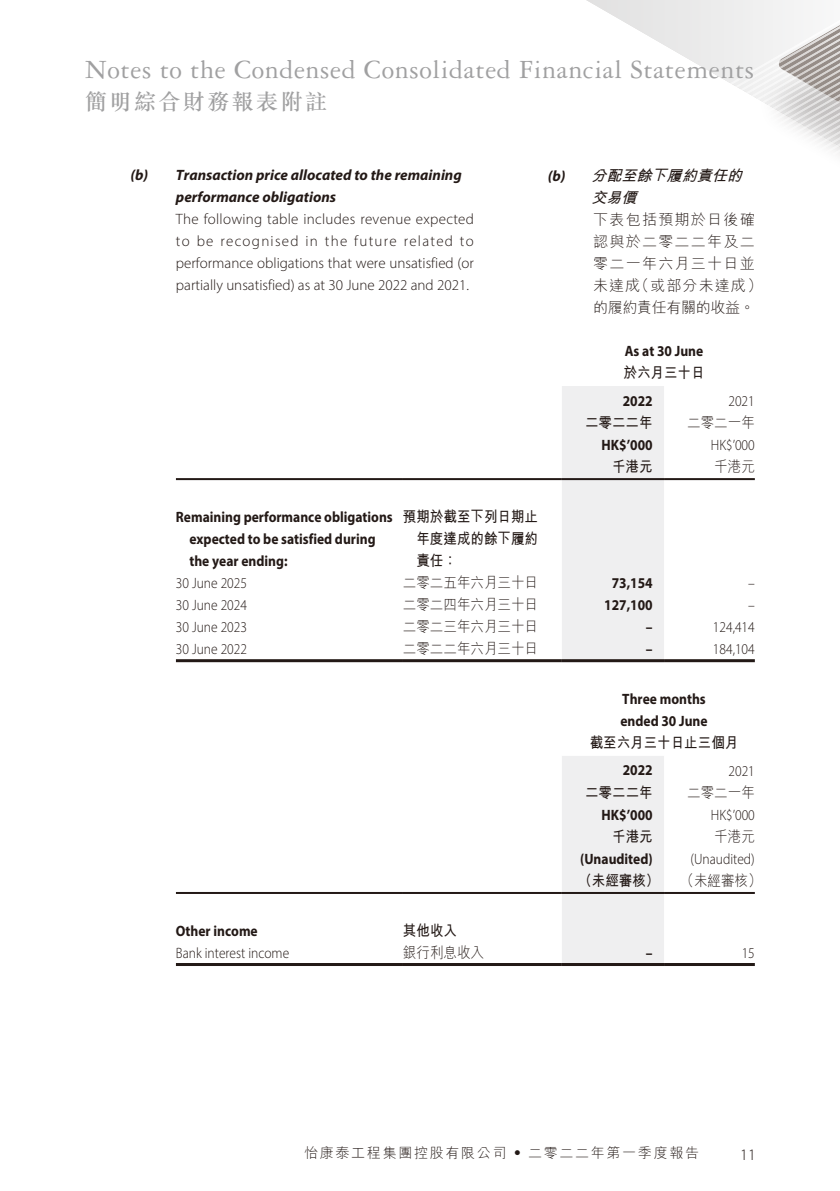
<style>
.page{position:relative;width:840px;height:1191px;background:#fff}
.page>*{position:absolute;margin:0;border:0;box-sizing:border-box;transform-origin:0 0}
.t1{font:28px "Garamond 3 LT Std";letter-spacing:.02em;color:#a0a0a1}
.t2{font:500 22px "M Sung HK";letter-spacing:.11em;color:#a0a0a1}
.t3{font:300 16px "Myriad Pro";color:#231916}
.t4{font:700 15px/22px "Myriad Pro";color:#231916;scale:.9 1}
.t5{font:300 15px/22px "Myriad Pro";color:#231916;text-align:justify}
.t6{font:300 15px "Myriad Pro";color:#231916;scale:.9 1}
.t7{font:300 15px "M Hei HK";color:#231916;scale:.9 1}
.t8{font:700 15px/22px "M Hei HK";color:#231916;text-align:justify;scale:.9 1}
.t9{font:italic 700 15px/22px "Myriad Pro";color:#231916}
.t10{font:300 15px/22px "M Hei HK";letter-spacing:.085em;color:#231916}
.t11{font:italic 700 15px/22px "M Hei HK";color:#231916}
.t12{font:300 14px "M Hei HK";letter-spacing:.12em;color:#231916}
.s1{font-family:"Myriad Pro"}
</style>
<div class="page">
<svg style="left:586px;top:0;width:92px;height:53px"></svg>
<svg style="left:678px;top:0;width:154px;height:149px"></svg>
<img style="left:832px;top:25px;width:7px;height:129px">
<div style="left:561px;top:386px;width:102px;height:273px;background:#efeff0"></div>
<hr style="left:176px;top:478px;width:227px;height:2px;background:#231916">
<hr style="left:403px;top:478px;width:158px;height:2px;background:#231916">
<hr style="left:561px;top:478px;width:102px;height:2px;background:#231916">
<hr style="left:663px;top:478px;width:91px;height:2px;background:#231916">
<hr style="left:176px;top:659px;width:227px;height:3px;background:#231916">
<hr style="left:403px;top:659px;width:158px;height:3px;background:#231916">
<hr style="left:561px;top:659px;width:102px;height:3px;background:#231916">
<hr style="left:663px;top:659px;width:91px;height:3px;background:#231916">
<div style="left:562px;top:756px;width:101px;height:207px;background:#efeff0"></div>
<hr style="left:176px;top:892px;width:227px;height:2px;background:#231916">
<hr style="left:403px;top:892px;width:158px;height:2px;background:#231916">
<hr style="left:561px;top:892px;width:102px;height:2px;background:#231916">
<hr style="left:663px;top:892px;width:91px;height:2px;background:#231916">
<hr style="left:176px;top:963px;width:227px;height:3px;background:#231916">
<hr style="left:403px;top:963px;width:158px;height:3px;background:#231916">
<hr style="left:561px;top:963px;width:102px;height:3px;background:#231916">
<hr style="left:663px;top:963px;width:91px;height:3px;background:#231916">
<h1 class="t1" style="left:85px;top:55px;width:670px">Notes to the Condensed Consolidated Financial Statements</h1>
<h2 class="t2" style="left:85px;top:87px;width:243px">簡明綜合財務報表附註</h2>
<p class="t9" style="left:176px;top:163px;width:287px;text-indent:-45px">(b) Transaction price allocated to the remaining performance obligations</p>
<p class="t5" style="left:176px;top:208px;width:299px">The following table includes revenue expected to be recognised in the future related to performance obligations that were unsatisfied (or partially unsatisfied) as at 30 June 2022 and 2021.</p>
<p class="t11" style="left:591px;top:163px;width:157px;text-indent:-44px"><span class="s1">( b )</span> 分配至餘下履約責任的交易價</p>
<p class="t10" style="left:592px;top:208px;width:171px">下表包括預期於日後確認與於二零二二年及二零二一年六月三十日並未達成（或部分未達成）的履約責任有關的收益。</p>
<p class="t4" style="left:624px;top:339px;width:89px">As at 30 June</p>
<p class="t8" style="left:623px;top:361px;width:91px">於六月三十日</p>
<p class="t4" style="left:622px;top:389px;width:35px">2022</p>
<p class="t6" style="left:728px;top:392px;width:31px">2021</p>
<p class="t8" style="left:584px;top:410px;width:76px">二零二二年</p>
<p class="t7" style="left:687px;top:415px;width:76px">二零二一年</p>
<p class="t4" style="left:601px;top:433px;width:58px">HK$’000</p>
<p class="t6" style="left:710px;top:436px;width:50px">HK$’000</p>
<p class="t8" style="left:611px;top:454px;width:46px">千港元</p>
<p class="t7" style="left:714px;top:459px;width:46px">千港元</p>
<p class="t4" style="left:189px;top:505px;width:227px;text-indent:-13px">Remaining performance obligations expected to be satisfied during the year ending:</p>
<p class="t8" style="left:416px;top:504px;width:137px;text-indent:-13px">預期於截至下列日期止年度達成的餘下履約責任：</p>
<p class="t6" style="left:176px;top:574px;width:80px">30 June 2025</p>
<p class="t7" style="left:403px;top:575px;width:151px">二零二五年六月三十日</p>
<p class="t4" style="left:611px;top:571px;width:47px">73,154</p>
<p class="t6" style="left:747px;top:574px;width:9px">–</p>
<p class="t6" style="left:176px;top:596px;width:80px">30 June 2024</p>
<p class="t7" style="left:403px;top:597px;width:151px">二零二四年六月三十日</p>
<p class="t4" style="left:603px;top:593px;width:55px">127,100</p>
<p class="t6" style="left:747px;top:596px;width:9px">–</p>
<p class="t6" style="left:176px;top:618px;width:80px">30 June 2023</p>
<p class="t7" style="left:403px;top:619px;width:151px">二零二三年六月三十日</p>
<p class="t4" style="left:645px;top:615px;width:9px">–</p>
<p class="t6" style="left:712px;top:618px;width:48px">124,414</p>
<p class="t6" style="left:176px;top:640px;width:80px">30 June 2022</p>
<p class="t7" style="left:403px;top:641px;width:151px">二零二二年六月三十日</p>
<p class="t4" style="left:645px;top:637px;width:9px">–</p>
<p class="t6" style="left:712px;top:640px;width:48px">184,104</p>
<p class="t4" style="left:620px;top:687px;width:98px">Three months ended 30 June</p>
<p class="t8" style="left:589px;top:730px;width:166px">截至六月三十日止三個月</p>
<p class="t4" style="left:622px;top:759px;width:35px">2022</p>
<p class="t6" style="left:728px;top:762px;width:31px">2021</p>
<p class="t8" style="left:584px;top:780px;width:76px">二零二二年</p>
<p class="t7" style="left:687px;top:785px;width:76px">二零二一年</p>
<p class="t4" style="left:601px;top:803px;width:58px">HK$’000</p>
<p class="t6" style="left:710px;top:806px;width:50px">HK$’000</p>
<p class="t8" style="left:611px;top:824px;width:46px">千港元</p>
<p class="t7" style="left:714px;top:829px;width:46px">千港元</p>
<p class="t4" style="left:579px;top:847px;width:82px">(Unaudited)</p>
<p class="t6" style="left:690px;top:850px;width:73px">(Unaudited)</p>
<p class="t8" style="left:578px;top:868px;width:91px">（未經審核）</p>
<p class="t7" style="left:680px;top:873px;width:91px">（未經審核）</p>
<p class="t4" style="left:176px;top:919px;width:92px">Other income</p>
<p class="t8" style="left:403px;top:918px;width:61px">其他收入</p>
<p class="t6" style="left:176px;top:944px;width:127px">Bank interest income</p>
<p class="t7" style="left:403px;top:945px;width:91px">銀行利息收入</p>
<p class="t4" style="left:645px;top:941px;width:9px">–</p>
<p class="t6" style="left:741px;top:944px;width:16px">15</p>
<p class="t12" style="left:304px;top:1145px;width:396px">怡康泰工程集團控股有限公司 • 二零二二年第一季度報告</p>
<p class="t3" style="left:739px;top:1145px;width:17px">11</p>
</div>
